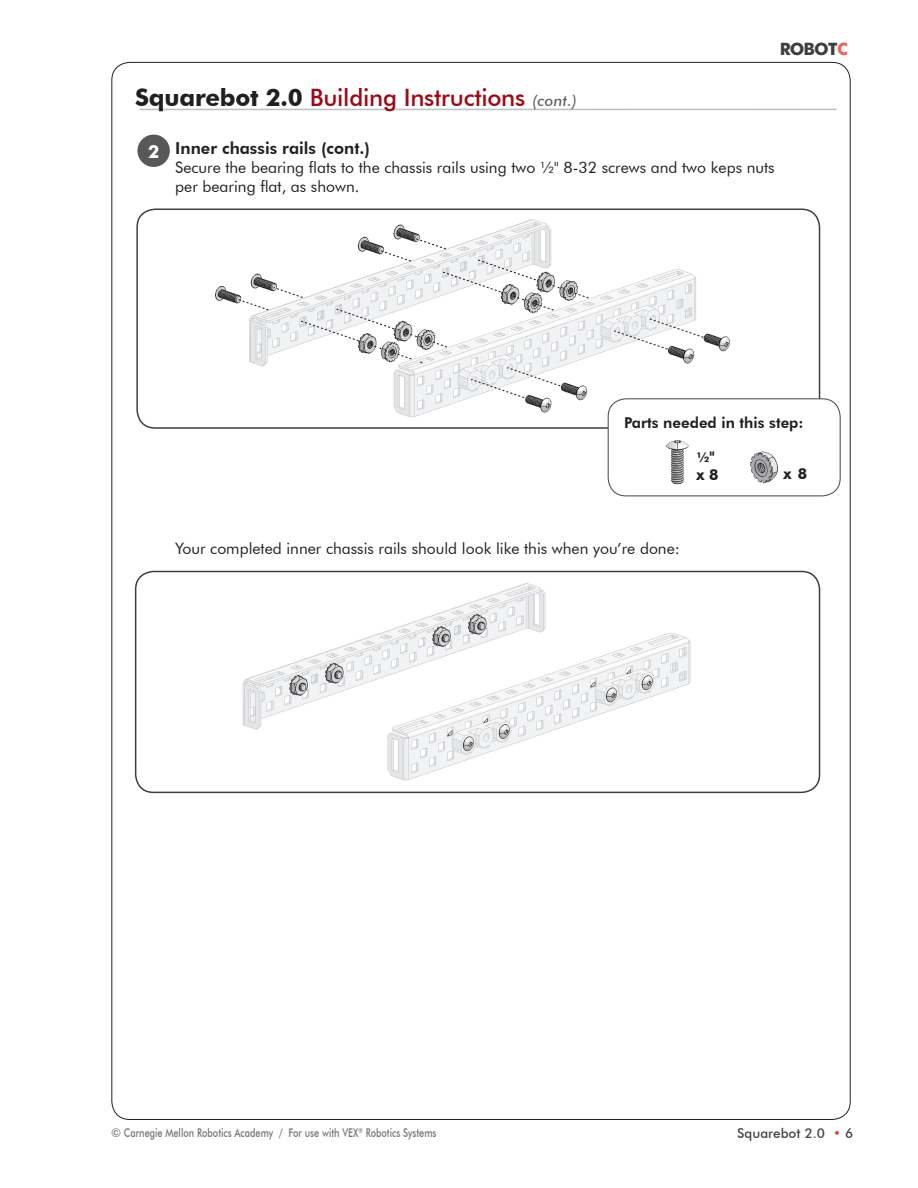
<style>
.page{position:relative;width:918px;height:1188px;background:#fff}
.page>*{position:absolute;margin:0;border:0;box-sizing:border-box;transform-origin:0 0}
.t1{font:500 24px "Futura BT";letter-spacing:-.01em;color:#9a0b18}
.t2{font:700 18px "Futura BT";color:#fff}
.t3{font:700 17.1px "Futura BT";letter-spacing:-.04em;color:#040503}
.Enlarged_Non-number{font:800 16.5px "Futura BT";color:#231f20}
.Enlarged_Non-number-2{font:15.75px/18.9px "Futura BT";color:#231f20}
.t4{font:800 15px "Futura BT";color:#231f20}
.t5{font:700 15px "Futura BT";color:#231f20}
.t6{font:500 13.5px "Futura BT";color:#454647}
.t7{font:700 13.5px "Futura BT";color:#231f20}
.t8{font:500 12px "Futura BT";color:#757679}
.s1{font-weight:700;color:#231f20}
.s2{font-style:italic;font-size:15px;color:#5f5f62}
.s3{color:#e43538}
.s4{font-size:15px}
.s5{color:#cb562a}
</style>
<div class="page">
<hr style="left:140px;top:109px;width:696px;height:1px;background:#bebfc2">
<img style="left:215px;top:219px;width:515px;height:201px">
<svg style="left:237px;top:237px;width:468px;height:162px"></svg>
<div style="left:136px;top:209px;width:684px;height:220px;border:2px solid #3e3e3f;border-radius:18px"></div>
<img style="left:242px;top:583px;width:449px;height:198px">
<div style="left:135px;top:571px;width:685px;height:222px;border:2px solid #3e3e3f;border-radius:18px"></div>
<div style="left:608px;top:399px;width:232px;height:97px;background:#fff;border-radius:18px"></div>
<div style="left:608px;top:398px;width:233px;height:98px;border:1px solid #57585a;border-radius:18px"></div>
<img style="left:666px;top:440px;width:23px;height:45px">
<img style="left:750px;top:451px;width:28px;height:33px">
<div style="left:139px;top:136px;width:30px;height:30px;background:#57585a;border-radius:50%"></div>
<div style="left:137px;top:135px;width:33px;height:32px;border:2px solid #57585a;border-radius:50%"></div>
<h1 class="t1" style="left:135px;top:83px;width:443px"><span class="s1">Squarebot 2.0</span> Building Instructions <span class="s2">(cont.)</span></h1>
<p class="t3" style="left:779px;top:39px;width:70px">ROBOT<span class="s3">C</span></p>
<p class="t2" style="left:148px;top:140px;width:13px">2</p>
<p class="Enlarged_Non-number" style="left:175px;top:138px;width:196px">Inner chassis rails (cont.)</p>
<p class="Enlarged_Non-number-2" style="left:175px;top:158px;width:601px">Secure the bearing flats to the chassis rails using two ½" 8-32 screws and two keps nuts per bearing flat, as shown.</p>
<p class="t4" style="left:624px;top:413px;width:181px">Parts needed in this step:</p>
<p class="t7" style="left:697px;top:449px;width:20px">½<span class="s4">"</span></p>
<p class="t5" style="left:697px;top:465px;width:24px">x 8</p>
<p class="t5" style="left:784px;top:464px;width:25px">x 8</p>
<p class="Enlarged_Non-number-2" style="left:175px;top:539px;width:506px">Your completed inner chassis rails should look like this when you’re done:</p>
<p class="t8" style="left:111px;top:1125px;width:327px">© Carnegie Mellon Robotics Academy / For use with VEX<sup>®</sup> Robotics Systems</p>
<p class="t6" style="left:737px;top:1125px;width:118px">Squarebot 2.0 <span class="s5">•</span> 6</p>
</div>
